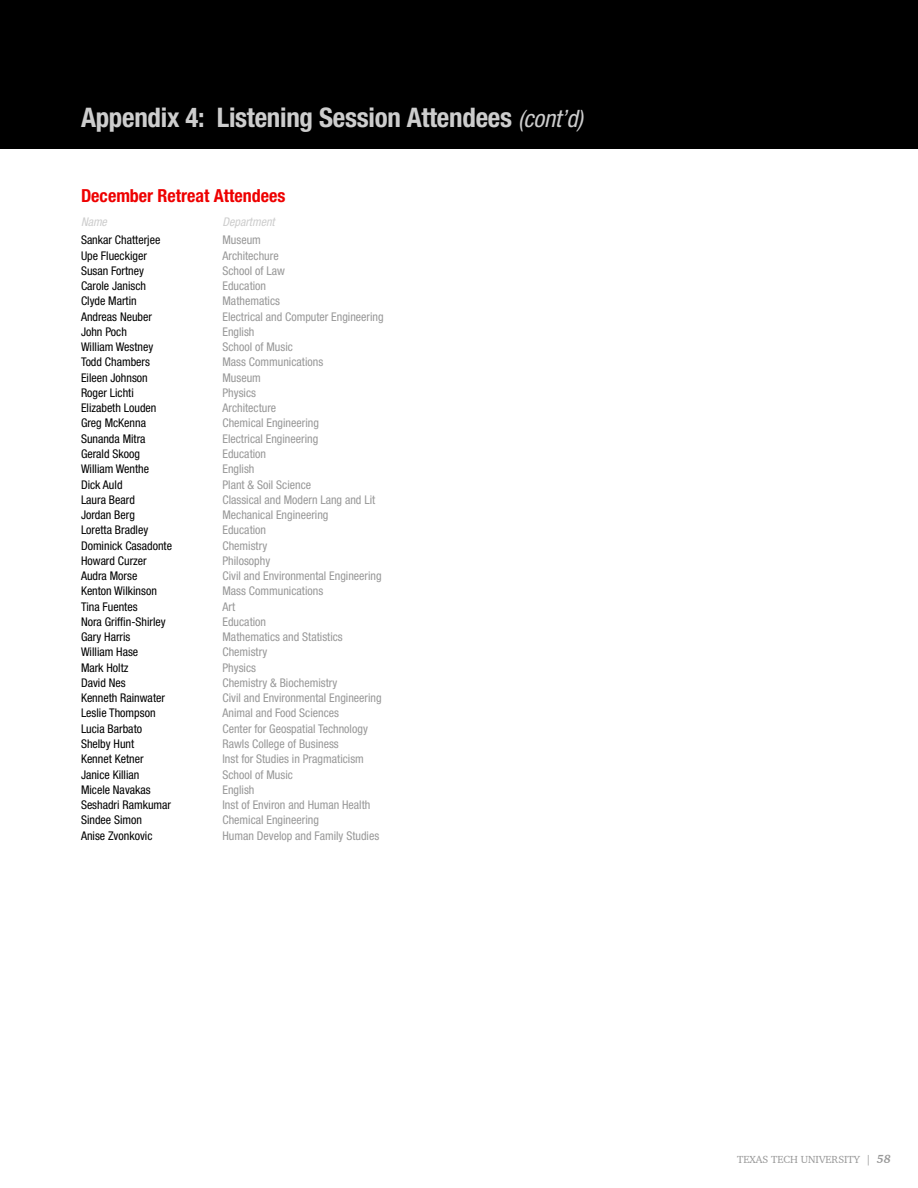
<style>
.page{position:relative;width:918px;height:1188px;background:#fff}
.page>*{position:absolute;margin:0;border:0;box-sizing:border-box;transform-origin:0 0}
.t1{font:700 condensed 27px "Helvetica Neue LT Std";letter-spacing:-.01em;color:#cdcdcd}
.t2{font:700 condensed 18px "Helvetica Neue LT Std";color:#e00}
.t3{font:condensed 12px "Helvetica Neue LT Std";color:#989898}
.t4{font:condensed 12px "Helvetica Neue LT Std";color:#000}
.t5{font:italic condensed 12px "Helvetica Neue LT Std";color:#cdcdcd}
.t6{font:10.5px "Charter BT Pro";color:#989898}
.s1{font-weight:400;font-style:italic;font-size:24px}
.s2{font-weight:700;font-style:italic;font-size:12px}
</style>
<div class="page">
<div style="left:0;top:0;width:918px;height:148px;background:#000"></div>
<h1 class="t1" style="left:81px;top:101px;width:504px">Appendix 4: Listening Session Attendees <span class="s1">(cont’d)</span></h1>
<h2 class="t2" style="left:81px;top:185px;width:206px">December Retreat Attendees</h2>
<p class="t5" style="left:81px;top:214px;width:27px">Name</p>
<p class="t5" style="left:222px;top:214px;width:54px">Department</p>
<p class="t4" style="left:81px;top:233px;width:81px">Sankar Chatterjee</p>
<p class="t3" style="left:222px;top:233px;width:40px">Museum</p>
<p class="t4" style="left:81px;top:248px;width:67px">Upe Flueckiger</p>
<p class="t3" style="left:222px;top:248px;width:58px">Architechure</p>
<p class="t4" style="left:81px;top:264px;width:65px">Susan Fortney</p>
<p class="t3" style="left:222px;top:264px;width:64px">School of Law</p>
<p class="t4" style="left:81px;top:279px;width:67px">Carole Janisch</p>
<p class="t3" style="left:222px;top:279px;width:45px">Education</p>
<p class="t4" style="left:81px;top:294px;width:57px">Clyde Martin</p>
<p class="t3" style="left:222px;top:294px;width:59px">Mathematics</p>
<p class="t4" style="left:81px;top:309px;width:73px">Andreas Neuber</p>
<p class="t3" style="left:222px;top:309px;width:163px">Electrical and Computer Engineering</p>
<p class="t4" style="left:81px;top:325px;width:47px">John Poch</p>
<p class="t3" style="left:222px;top:325px;width:34px">English</p>
<p class="t4" style="left:81px;top:340px;width:74px">William Westney</p>
<p class="t3" style="left:222px;top:340px;width:72px">School of Music</p>
<p class="t4" style="left:81px;top:355px;width:71px">Todd Chambers</p>
<p class="t3" style="left:222px;top:355px;width:102px">Mass Communications</p>
<p class="t4" style="left:81px;top:370px;width:68px">Eileen Johnson</p>
<p class="t3" style="left:222px;top:370px;width:40px">Museum</p>
<p class="t4" style="left:81px;top:386px;width:54px">Roger Lichti</p>
<p class="t3" style="left:222px;top:386px;width:35px">Physics</p>
<p class="t4" style="left:81px;top:401px;width:77px">Elizabeth Louden</p>
<p class="t3" style="left:222px;top:401px;width:55px">Architecture</p>
<p class="t4" style="left:81px;top:416px;width:67px">Greg McKenna</p>
<p class="t3" style="left:222px;top:416px;width:98px">Chemical Engineering</p>
<p class="t4" style="left:81px;top:432px;width:66px">Sunanda Mitra</p>
<p class="t3" style="left:222px;top:432px;width:97px">Electrical Engineering</p>
<p class="t4" style="left:81px;top:447px;width:61px">Gerald Skoog</p>
<p class="t3" style="left:222px;top:447px;width:45px">Education</p>
<p class="t4" style="left:81px;top:462px;width:70px">William Wenthe</p>
<p class="t3" style="left:222px;top:462px;width:34px">English</p>
<p class="t4" style="left:81px;top:477px;width:43px">Dick Auld</p>
<p class="t3" style="left:222px;top:477px;width:90px">Plant &amp; Soil Science</p>
<p class="t4" style="left:81px;top:493px;width:55px">Laura Beard</p>
<p class="t3" style="left:222px;top:493px;width:154px">Classical and Modern Lang and Lit</p>
<p class="t4" style="left:81px;top:508px;width:55px">Jordan Berg</p>
<p class="t3" style="left:222px;top:508px;width:107px">Mechanical Engineering</p>
<p class="t4" style="left:81px;top:523px;width:69px">Loretta Bradley</p>
<p class="t3" style="left:222px;top:523px;width:45px">Education</p>
<p class="t4" style="left:81px;top:538px;width:93px">Dominick Casadonte</p>
<p class="t3" style="left:222px;top:538px;width:46px">Chemistry</p>
<p class="t4" style="left:81px;top:554px;width:67px">Howard Curzer</p>
<p class="t3" style="left:222px;top:554px;width:49px">Philosophy</p>
<p class="t4" style="left:81px;top:569px;width:58px">Audra Morse</p>
<p class="t3" style="left:222px;top:569px;width:161px">Civil and Environmental Engineering</p>
<p class="t4" style="left:81px;top:584px;width:77px">Kenton Wilkinson</p>
<p class="t3" style="left:222px;top:584px;width:102px">Mass Communications</p>
<p class="t4" style="left:81px;top:599px;width:58px">Tina Fuentes</p>
<p class="t3" style="left:222px;top:599px;width:14px">Art</p>
<p class="t4" style="left:81px;top:615px;width:86px">Nora Griffin-Shirley</p>
<p class="t3" style="left:222px;top:615px;width:45px">Education</p>
<p class="t4" style="left:81px;top:630px;width:51px">Gary Harris</p>
<p class="t3" style="left:222px;top:630px;width:122px">Mathematics and Statistics</p>
<p class="t4" style="left:81px;top:645px;width:59px">William Hase</p>
<p class="t3" style="left:222px;top:645px;width:46px">Chemistry</p>
<p class="t4" style="left:81px;top:661px;width:49px">Mark Holtz</p>
<p class="t3" style="left:222px;top:661px;width:35px">Physics</p>
<p class="t4" style="left:81px;top:676px;width:46px">David Nes</p>
<p class="t3" style="left:222px;top:676px;width:117px">Chemistry &amp; Biochemistry</p>
<p class="t4" style="left:81px;top:691px;width:86px">Kenneth Rainwater</p>
<p class="t3" style="left:222px;top:691px;width:161px">Civil and Environmental Engineering</p>
<p class="t4" style="left:81px;top:706px;width:76px">Leslie Thompson</p>
<p class="t3" style="left:222px;top:706px;width:118px">Animal and Food Sciences</p>
<p class="t4" style="left:81px;top:722px;width:63px">Lucia Barbato</p>
<p class="t3" style="left:222px;top:722px;width:147px">Center for Geospatial Technology</p>
<p class="t4" style="left:81px;top:737px;width:55px">Shelby Hunt</p>
<p class="t3" style="left:222px;top:737px;width:118px">Rawls College of Business</p>
<p class="t4" style="left:81px;top:752px;width:64px">Kennet Ketner</p>
<p class="t3" style="left:222px;top:752px;width:143px">Inst for Studies in Pragmaticism</p>
<p class="t4" style="left:81px;top:767px;width:60px">Janice Killian</p>
<p class="t3" style="left:222px;top:767px;width:72px">School of Music</p>
<p class="t4" style="left:81px;top:783px;width:71px">Micele Navakas</p>
<p class="t3" style="left:222px;top:783px;width:34px">English</p>
<p class="t4" style="left:81px;top:798px;width:92px">Seshadri Ramkumar</p>
<p class="t3" style="left:222px;top:798px;width:149px">Inst of Environ and Human Health</p>
<p class="t4" style="left:81px;top:813px;width:63px">Sindee Simon</p>
<p class="t3" style="left:222px;top:813px;width:98px">Chemical Engineering</p>
<p class="t4" style="left:81px;top:828px;width:73px">Anise Zvonkovic</p>
<p class="t3" style="left:222px;top:828px;width:158px">Human Develop and Family Studies</p>
<p class="t6" style="left:737px;top:1153px;width:155px">TEXAS TECH UNIVERSITY | <span class="s2">58</span></p>
</div>
